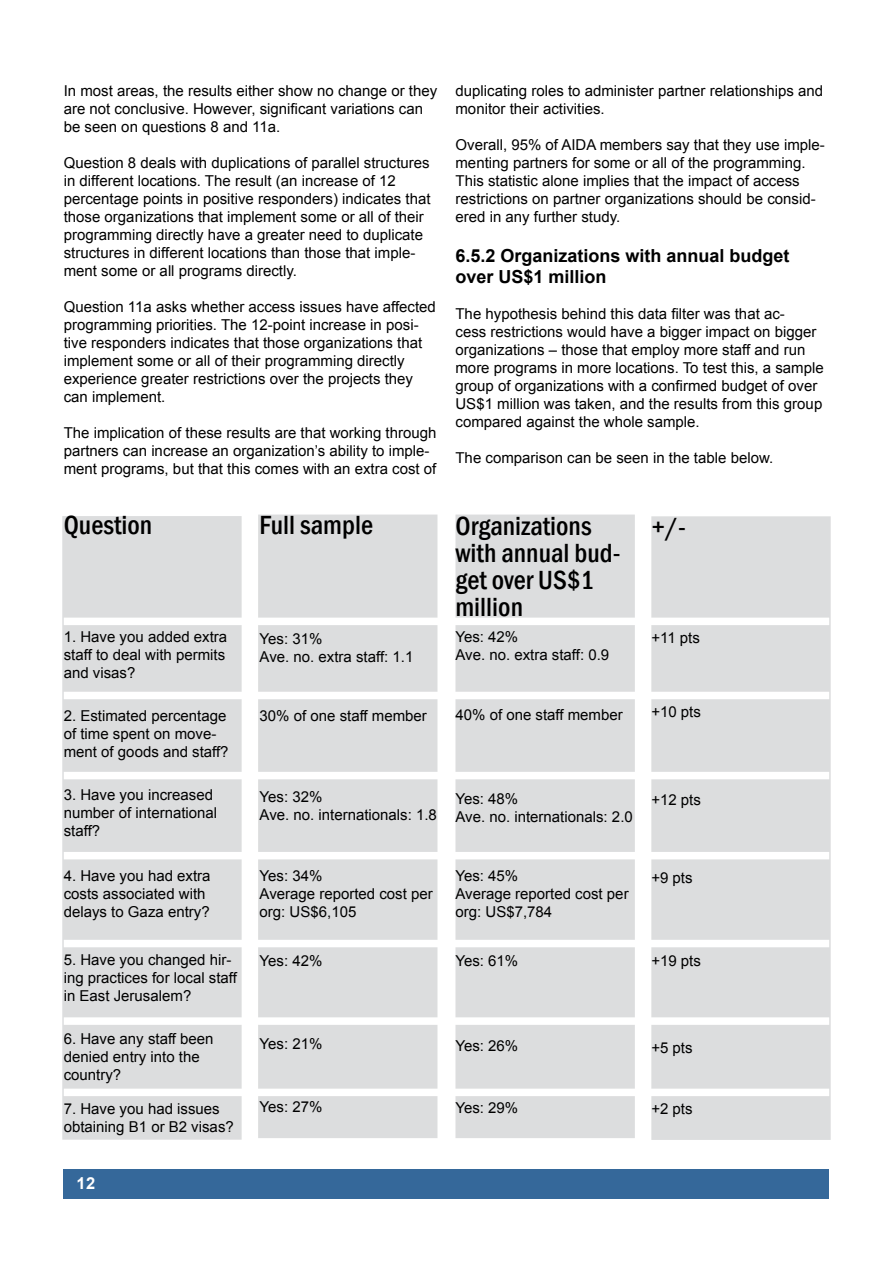
<style>
.page{position:relative;width:893px;height:1263px;background:#fff}
.page>*{position:absolute;margin:0;border:0;box-sizing:border-box;transform-origin:0 0}
.t1{font:500 condensed 27px/27px "Franklin Gothic";color:#000}
.t2{font:700 18px/21.6px "Arial";color:#000}
.t3{font:700 16.5px "Arial";color:#fff}
.t4{font:15px/18px "Arial";color:#000}
</style>
<div class="page">
<div style="left:62px;top:516px;width:180px;height:624px;background:#dcddde;border:2px solid #dcddde"></div>
<div style="left:258px;top:514px;width:179px;height:624px;background:#dcddde"></div>
<div style="left:455px;top:514px;width:180px;height:624px;background:#dcddde;border:2px solid #dcddde"></div>
<div style="left:651px;top:516px;width:180px;height:624px;background:#dcddde;border:2px solid #dcddde"></div>
<div style="left:64px;top:1169px;width:765px;height:30px;background:#35689a"></div>
<div style="left:64px;top:618px;width:765px;height:7px;background:#fff"></div>
<div style="left:64px;top:692px;width:765px;height:7px;background:#fff"></div>
<div style="left:64px;top:772px;width:765px;height:7px;background:#fff"></div>
<div style="left:64px;top:852px;width:765px;height:7px;background:#fff"></div>
<div style="left:64px;top:940px;width:765px;height:7px;background:#fff"></div>
<div style="left:64px;top:1017px;width:765px;height:8px;background:#fff"></div>
<div style="left:64px;top:1089px;width:765px;height:7px;background:#fff"></div>
<p class="t4" style="left:64px;top:82px;width:375px">In most areas, the results either show no change or they are not conclusive. However, significant variations can be seen on questions 8 and 11a.</p>
<p class="t4" style="left:64px;top:154px;width:368px">Question 8 deals with duplications of parallel structures in different locations. The result (an increase of 12 percentage points in positive responders) indicates that those organizations that implement some or all of their programming directly have a greater need to duplicate structures in different locations than those that imple&shy;ment some or all programs directly.</p>
<p class="t4" style="left:64px;top:298px;width:374px">Question 11a asks whether access issues have affected programming priorities. The 12-point increase in posi&shy;tive responders indicates that those organizations that implement some or all of their programming directly experience greater restrictions over the projects they can implement.</p>
<p class="t4" style="left:64px;top:424px;width:374px">The implication of these results are that working through partners can increase an organization’s ability to imple&shy;ment programs, but that this comes with an extra cost of</p>
<p class="t4" style="left:455px;top:82px;width:369px">duplicating roles to administer partner relationships and monitor their activities.</p>
<p class="t4" style="left:455px;top:136px;width:371px">Overall, 95% of AIDA members say that they use imple&shy;menting partners for some or all of the programming.<br>This statistic alone implies that the impact of access restrictions on partner organizations should be consid&shy;ered in any further study.</p>
<p class="t2" style="left:455px;top:245px;width:336px">6.5.2 Organizations with annual budget over US$1 million</p>
<p class="t4" style="left:455px;top:305px;width:370px">The hypothesis behind this data filter was that ac-<br>cess restrictions would have a bigger impact on bigger organizations – those that employ more staff and run more programs in more locations. To test this, a sample group of organizations with a confirmed budget of over US$1 million was taken, and the results from this group compared against the whole sample.</p>
<p class="t4" style="left:455px;top:449px;width:319px">The comparison can be seen in the table below.</p>
<h1 class="t1" style="left:64px;top:512px;width:90px">Question</h1>
<h1 class="t1" style="left:260px;top:512px;width:115px">Full sample</h1>
<h1 class="t1" style="left:455px;top:512px;width:167px">Organizations with annual bud&shy;get over US$1 million</h1>
<h1 class="t1" style="left:651px;top:513px;width:36px">+/-</h1>
<p class="t4" style="left:64px;top:628px;width:165px">1. Have you added extra staff to deal with permits and visas?</p>
<p class="t4" style="left:260px;top:629px;width:155px">Yes: 31%<br>Ave. no. extra staff: 1.1</p>
<p class="t4" style="left:455px;top:628px;width:155px">Yes: 42%<br>Ave. no. extra staff: 0.9</p>
<p class="t4" style="left:651px;top:629px;width:50px">+11 pts</p>
<p class="t4" style="left:64px;top:707px;width:166px">2. Estimated percentage of time spent on move&shy;ment of goods and staff?</p>
<p class="t4" style="left:260px;top:707px;width:169px">30% of one staff member</p>
<p class="t4" style="left:455px;top:706px;width:169px">40% of one staff member</p>
<p class="t4" style="left:651px;top:703px;width:51px">+10 pts</p>
<p class="t4" style="left:64px;top:786px;width:155px">3. Have you increased number of international staff?</p>
<p class="t4" style="left:260px;top:788px;width:179px">Yes: 32%<br>Ave. no. internationals: 1.8</p>
<p class="t4" style="left:455px;top:790px;width:179px">Yes: 48%<br>Ave. no. internationals: 2.0</p>
<p class="t4" style="left:651px;top:791px;width:51px">+12 pts</p>
<p class="t4" style="left:64px;top:866px;width:148px">4. Have you had extra costs associated with delays to Gaza entry?</p>
<p class="t4" style="left:260px;top:867px;width:175px">Yes: 34%<br>Average reported cost per org: US$6,105</p>
<p class="t4" style="left:455px;top:867px;width:175px">Yes: 45%<br>Average reported cost per org: US$7,784</p>
<p class="t4" style="left:651px;top:869px;width:43px">+9 pts</p>
<p class="t4" style="left:64px;top:951px;width:175px">5. Have you changed hir&shy;ing practices for local staff in East Jerusalem?</p>
<p class="t4" style="left:260px;top:952px;width:64px">Yes: 42%</p>
<p class="t4" style="left:455px;top:951px;width:64px">Yes: 61%</p>
<p class="t4" style="left:651px;top:952px;width:51px">+19 pts</p>
<p class="t4" style="left:64px;top:1030px;width:151px">6. Have any staff been denied entry into the country?</p>
<p class="t4" style="left:260px;top:1034px;width:64px">Yes: 21%</p>
<p class="t4" style="left:455px;top:1036px;width:64px">Yes: 26%</p>
<p class="t4" style="left:651px;top:1039px;width:43px">+5 pts</p>
<p class="t4" style="left:64px;top:1099px;width:172px">7. Have you had issues obtaining B1 or B2 visas?</p>
<p class="t4" style="left:260px;top:1098px;width:64px">Yes: 27%</p>
<p class="t4" style="left:455px;top:1099px;width:64px">Yes: 29%</p>
<p class="t4" style="left:651px;top:1099px;width:43px">+2 pts</p>
<p class="t3" style="left:77px;top:1172px;width:20px">12</p>
</div>
